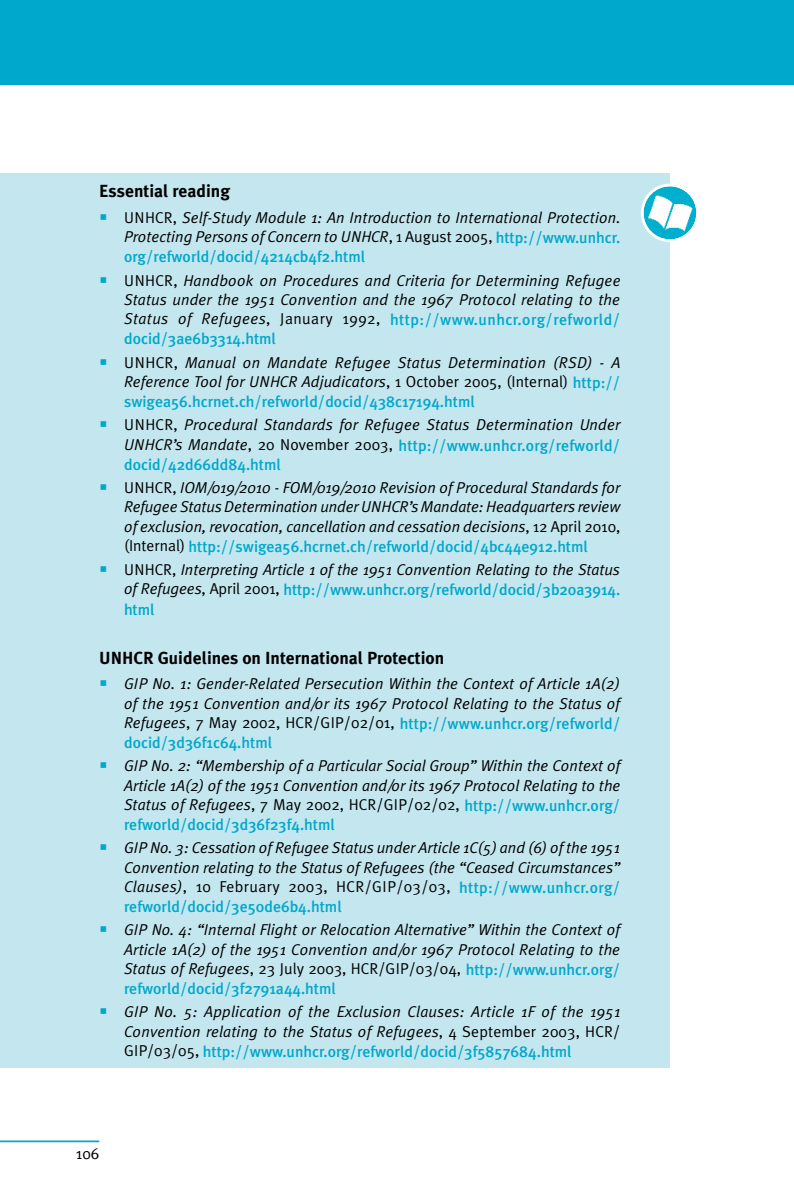
<style>
.page{position:relative;width:794px;height:1191px;background:#fff}
.page>*{position:absolute;margin:0;border:0;box-sizing:border-box;transform-origin:0 0}
.Box_title{font:700 17.5px "Meta Plus";color:#000}
.Bullets_square_-_ch3{font:italic 15.75px/19.6px "Meta Plus Normal";letter-spacing:.005em;color:#000;text-align:justify}
.Bullets_last_sentenc{font:italic 15.75px/19.6px "Meta Plus Normal";letter-spacing:-.005em;color:#000;text-align:justify}
.t1{font:15.75px "Meta Plus Normal";color:#000}
.s1{font-style:normal}
.s2{font-family:"Meta Plus";font-weight:500;font-style:normal;color:#00a8cb}
</style>
<div class="page">
<hr style="left:0;top:1140px;width:99px;height:2px;background:#00a8cb">
<div style="left:0;top:0;width:794px;height:84px;background:#00a8cb"></div>
<div style="left:0;top:174px;width:670px;height:894px;background:#c4e6ef"></div>
<svg style="left:642px;top:185px;width:53px;height:56px"></svg>
<div style="left:641px;top:184px;width:58px;height:58px;border:3px solid #fff;border-radius:50%"></div>
<p class="Box_title" style="left:99px;top:181px;width:132px">Essential reading</p>
<p class="Bullets_square_-_ch3" style="left:124px;top:207px;width:498px"><span class="s1">UNHCR,</span> Self-Study Module 1: An Introduction to International Protection.<br>Protecting Persons of Concern to UNHCR<span class="s1">, 1 August 2005,</span> <span class="s2">http://www.unhcr. org/refworld/docid/4214cb4f2.html</span></p>
<p class="Bullets_square_-_ch3" style="left:124px;top:270px;width:498px"><span class="s1">UNHCR,</span> Handbook on Procedures and Criteria for Determining Refugee Status under the 1951 Convention and the 1967 Protocol relating to the Status of Refugees<span class="s1">, January 1992,</span> <span class="s2">http://www.unhcr.org/refworld/ docid/3ae6b3314.html</span></p>
<p class="Bullets_square_-_ch3" style="left:124px;top:352px;width:498px"><span class="s1">UNHCR,</span> Manual on Mandate Refugee Status Determination (RSD) - A Reference Tool for UNHCR Adjudicators<span class="s1">, 1 October 2005, (Internal)</span> <span class="s2">http:// swigea56.hcrnet.ch/refworld/docid/438c17194.html</span></p>
<p class="Bullets_square_-_ch3" style="left:124px;top:415px;width:498px"><span class="s1">UNHCR,</span> Procedural Standards for Refugee Status Determination Under UNHCR’s Mandate<span class="s1">, 20 November 2003,</span> <span class="s2">http://www.unhcr.org/refworld/ docid/42d66dd84.html</span></p>
<p class="Bullets_square_-_ch3" style="left:124px;top:478px;width:498px"><span class="s1">UNHCR,</span> IOM/019/2010 - FOM/019/2010 Revision of Procedural Standards for Refugee Status Determination under UNHCR’s Mandate: Headquarters review of exclusion, revocation, cancellation and cessation decisions<span class="s1">, 12 April 2010, (Internal)</span> <span class="s2">http://swigea56.hcrnet.ch/refworld/docid/4bc44e912.html</span></p>
<p class="Bullets_last_sentenc" style="left:124px;top:560px;width:498px"><span class="s1">UNHCR,</span> Interpreting Article 1 of the 1951 Convention Relating to the Status of Refugees<span class="s1">, April 2001,</span> <span class="s2">http://www.unhcr.org/refworld/docid/3b20a3914. html</span></p>
<p class="Box_title" style="left:99px;top:647px;width:346px">UNHCR Guidelines on International Protection</p>
<p class="Bullets_square_-_ch3" style="left:124px;top:674px;width:498px">GIP No. 1: Gender-Related Persecution Within the Context of Article 1A(2) of the 1951 Convention and/or its 1967 Protocol Relating to the Status of Refugees<span class="s1">, 7 May 2002, HCR/GIP/02/01,</span> <span class="s2">http://www.unhcr.org/refworld/ docid/3d36f1c64.html</span></p>
<p class="Bullets_square_-_ch3" style="left:124px;top:756px;width:498px">GIP No. 2: “Membership of a Particular Social Group” Within the Context of Article 1A(2) of the 1951 Convention and/or its 1967 Protocol Relating to the Status of Refugees<span class="s1">, 7 May 2002, HCR/GIP/02/02,</span> <span class="s2">http://www.unhcr.org/ refworld/docid/3d36f23f4.html</span></p>
<p class="Bullets_square_-_ch3" style="left:124px;top:838px;width:498px">GIP No. 3: Cessation of Refugee Status under Article 1C(5) and (6) of the 1951<br>Convention relating to the Status of Refugees (the “Ceased Circumstances” Clauses)<span class="s1">, 10 February 2003, HCR/GIP/03/03,</span> <span class="s2">http://www.unhcr.org/ refworld/docid/3e50de6b4.html</span></p>
<p class="Bullets_square_-_ch3" style="left:124px;top:920px;width:497px">GIP No. 4: “Internal Flight or Relocation Alternative” Within the Context of Article 1A(2) of the 1951 Convention and/or 1967 Protocol Relating to the Status of Refugees<span class="s1">, 23 July 2003, HCR/GIP/03/04,</span> <span class="s2">http://www.unhcr.org/ refworld/docid/3f2791a44.html</span></p>
<p class="Bullets_square_-_ch3" style="left:124px;top:1002px;width:498px">GIP No. 5: Application of the Exclusion Clauses: Article 1F of the 1951<br>Convention relating to the Status of Refugees<span class="s1">, 4 September 2003, HCR/ GIP/03/05,</span> <span class="s2">http://www.unhcr.org/refworld/docid/3f5857684.html</span></p>
<p class="t1" style="left:76px;top:1144px;width:25px">106</p>
</div>
